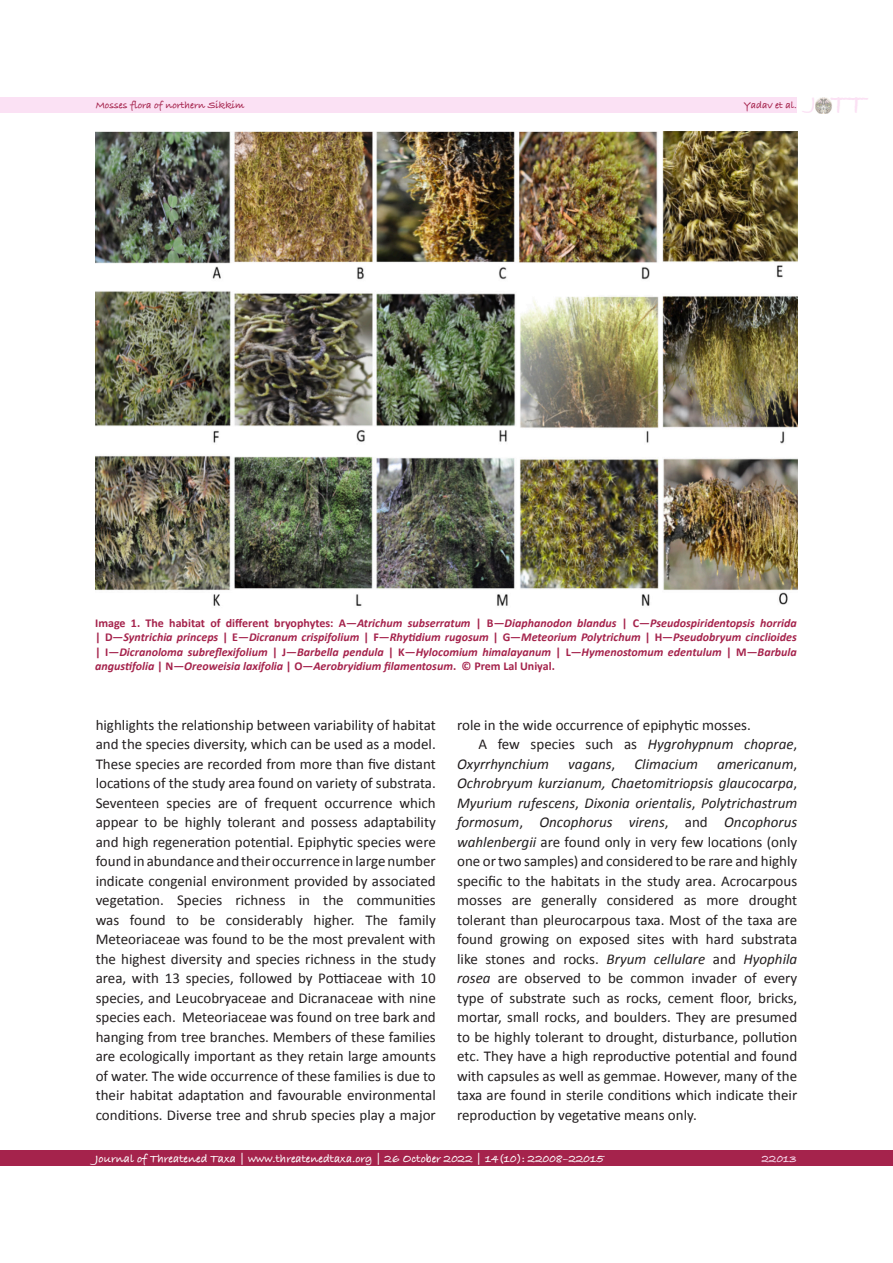
<style>
.page{position:relative;width:893px;height:1263px;background:#fff}
.page>*{position:absolute;margin:0;border:0;box-sizing:border-box;transform-origin:0 0}
.t1{font:700 28.95px "Bradley Hand ITCTT";color:#fbe1f4}
.t2{font:15px/19.5px "Calibri";color:#231f20;text-align:justify}
.t3{font:italic 15px/19.5px "Calibri";color:#231f20}
.t4{font:italic 700 12px/14.4px "Calibri";color:#a5234c;text-align:justify}
.t5{font:12px "Bradley Hand ITCTT Bold 2";color:#fff}
.t6{font:700 12px "Bradley Hand ITCTT";color:#fbe1f4}
.t7{font:10.5px "Bradley Hand ITCTT Bold 2";letter-spacing:-.005em;color:#a5234c}
.s1{font-style:normal}
.s2{font-family:"Calibri Bold Italic 2";font-weight:400;font-style:normal}
.s3{font-family:"Calibri 2";font-style:normal}
.s4{font-style:italic}
.s5{font-family:"Calibri 2"}
</style>
<div class="page">
<div style="left:0;top:97px;width:797px;height:16px;background:#fbe1f4"></div>
<div style="left:0;top:1151px;width:893px;height:15px;background:#a5234c"></div>
<img style="left:815px;top:97px;width:17px;height:16px">
<img style="left:95px;top:132px;width:702px;height:474px">
<h1 class="t1" style="left:810px;top:82px;width:57px"><sup>J</sup> TT</h1>
<p class="t7" style="left:96px;top:97px;width:150px">Mosses flora of northern Sikkim</p>
<p class="t7" style="left:744px;top:97px;width:55px">Yadav et al.</p>
<p class="t4" style="left:95px;top:616px;width:703px"><span class="s1">Image 1. The habitat of different bryophytes: A—</span>Atrichum subserratum <span class="s1">| B—</span>Diaphanodon blandus <span class="s1">| C—</span>Pseudospiridentopsis horrida <span class="s1">| D—</span>Syntrichia princeps <span class="s1">| E—</span>Dicranum crispifolium <span class="s1">| F—</span><span class="s2">Rhytidium rugosum</span> <span class="s1">| G—</span>Meteorium Polytrichum <span class="s1">| H—</span>Pseudobryum cinclioides <span class="s1">| I—</span><span class="s2">Dicranoloma subreflexifolium</span> <span class="s1">| J—</span>Barbella pendula <span class="s1">| K—</span>Hylocomium himalayanum <span class="s1">| L—</span>Hymenostomum edentulum <span class="s1">| M—</span>Barbula <span class="s2">angustifolia</span> <span class="s1">| N—</span><span class="s2">Oreoweisia laxifolia</span> <span class="s1">| O—</span><span class="s2">Aerobryidium filamentosum</span><span class="s1">. © Prem Lal Uniyal.</span></p>
<p class="t2" style="left:96px;top:715px;width:342px">highlights the relationship between variability of habitat and the species diversity, which can be used as a model.<br>These species are recorded from more than five distant locations of the study area found on variety of substrata.<br>Seventeen species are of frequent occurrence which appear to be highly tolerant and possess adaptability and high regeneration potential. Epiphytic species were found in abundance and their occurrence in large number indicate congenial environment provided by associated vegetation. Species richness in the communities was found to be considerably higher. The family Meteoriaceae was found to be the most prevalent with the highest diversity and species richness in the study area, with 13 species, followed by Pottiaceae with 10 species, and Leucobryaceae and Dicranaceae with nine species each. Meteoriaceae was found on tree bark and hanging from tree branches. Members of these families are ecologically important as they retain large amounts of water. The wide occurrence of these families is due to their habitat adaptation and favourable environmental conditions. Diverse tree and shrub species play a major</p>
<p class="t2" style="left:457px;top:715px;width:295px">role in the wide occurrence of epiphytic mosses.</p>
<p class="t3" style="left:457px;top:734px;width:342px;text-indent:21px"><span class="s1">A few species such as</span> Hygrohypnum choprae<span class="s3">,<br></span>Oxyrrhynchium</p>
<p class="t3" style="left:568px;top:754px;width:49px">vagans<span class="s3">,</span></p>
<p class="t3" style="left:634px;top:754px;width:65px">Climacium</p>
<p class="t2" style="left:457px;top:754px;width:342px;text-indent:260px"><span class="s4">americanum</span><span class="s5">, </span><span class="s4">Ochrobryum kurzianum, Chaetomitriopsis glaucocarpa</span><span class="s5">, </span><span class="s4">Myurium rufescens</span><span class="s5">,</span> <span class="s4">Dixonia orientalis</span><span class="s5">,</span> <span class="s4">Polytrichastrum formosum</span><span class="s5">,</span> <span class="s4">Oncophorus virens</span><span class="s5">, and</span> <span class="s4">Oncophorus wahlenbergii</span> are found only in very few locations (only one or two samples) and considered to be rare and highly specific to the habitats in the study area. Acrocarpous mosses are generally considered as more drought tolerant than pleurocarpous taxa. Most of the taxa are found growing on exposed sites with hard substrata like stones and rocks. <span class="s4">Bryum cellulare</span> <span class="s5">and</span> <span class="s4">Hyophila rosea</span> <span class="s5">are observed to be common invader of every </span>type of substrate such as rocks, cement floor, bricks, mortar, small rocks, and boulders. They are presumed to be highly tolerant to drought, disturbance, pollution etc. They have a high reproductive potential and found with capsules as well as gemmae. However, many of the taxa are found in sterile conditions which indicate their reproduction by vegetative means only.</p>
<p class="t5" style="left:95px;top:1149px;width:510px">Journal of Threatened Taxa | www.threatenedtaxa.org | 26 October 2022 | 14(10): 22008–22015</p>
<p class="t6" style="left:762px;top:1149px;width:37px">22013</p>
</div>
